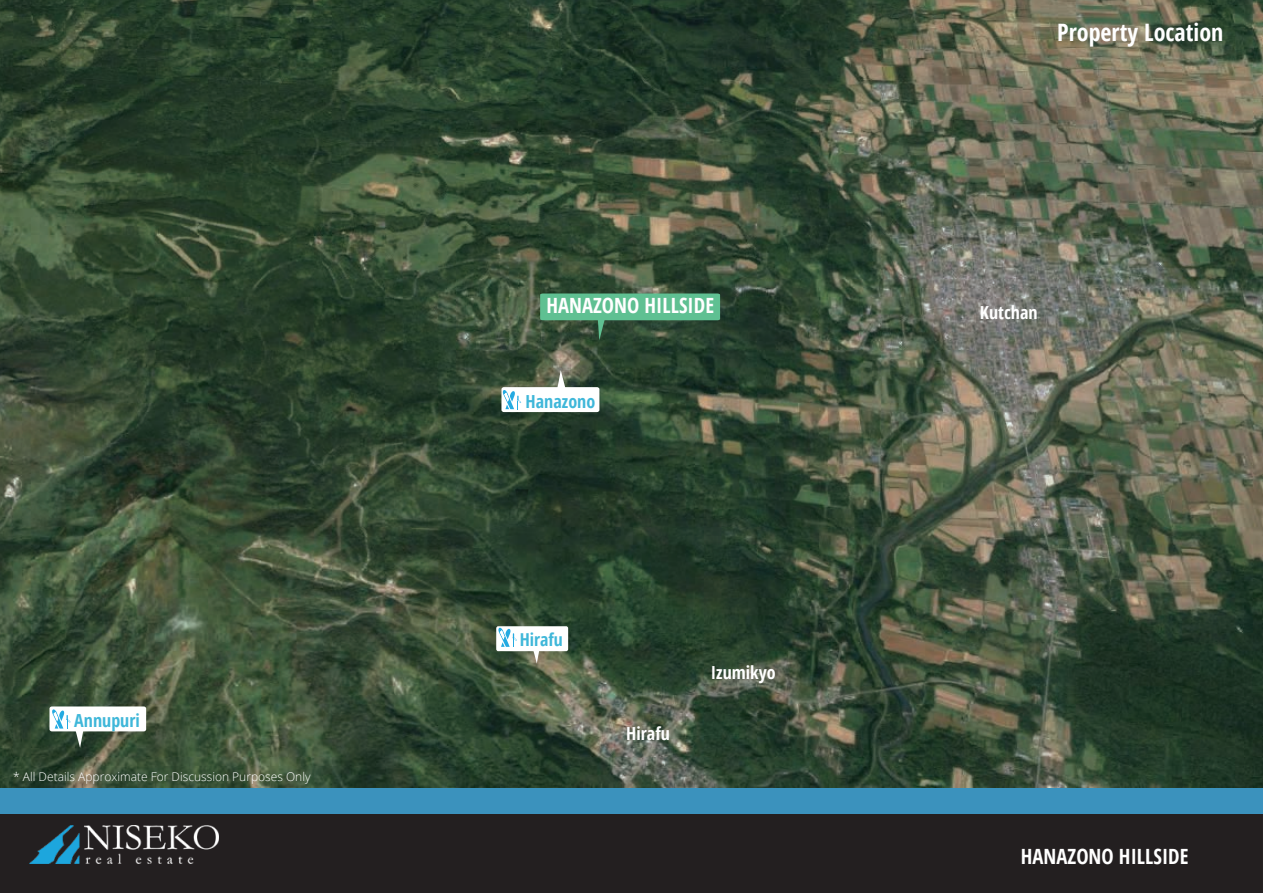
<style>
.page{position:relative;width:1263px;height:893px;background:#fff}
.page>*{position:absolute;margin:0;border:0;box-sizing:border-box;transform-origin:0 0}
.t1{font:700 condensed 24px "Open Sans";color:#fff}
.t2{font:700 condensed 21px "Open Sans";color:#fff}
.t3{font:700 condensed 18px "Open Sans";color:#fff}
.t4{font:700 condensed 18px "Open Sans";color:#3fb7d9}
.t5{font:700 condensed 17.85px "Open Sans";color:#3fb7d9}
.t6{font:300 12px "Open Sans";color:#fff}
</style>
<div class="page">
<img style="left:0;top:0;width:1263px;height:788px">
<svg style="left:515px;top:489px;width:13px;height:37px"></svg>
<div style="left:496px;top:626px;width:72px;height:25px;background:#fff;border-radius:2px"></div>
<svg style="left:531px;top:651px;width:10px;height:12px"></svg>
<svg style="left:498px;top:628px;width:19px;height:19px"></svg>
<div style="left:501px;top:387px;width:98px;height:25px;background:#fff;border-radius:2px"></div>
<svg style="left:556px;top:370px;width:11px;height:18px"></svg>
<svg style="left:503px;top:390px;width:18px;height:19px"></svg>
<div style="left:0;top:813px;width:1263px;height:80px;background:#231f20"></div>
<img style="left:30px;top:826px;width:189px;height:38px">
<div style="left:0;top:788px;width:1263px;height:25px;background:#3b92bd"></div>
<div style="left:49px;top:706px;width:97px;height:25px;background:#fff;border-radius:2px"></div>
<svg style="left:52px;top:709px;width:32px;height:39px"></svg>
<svg style="left:540px;top:293px;width:180px;height:47px;background:#4b8d6a"></svg>
<h3 class="t4" style="left:74px;top:708px;width:67px">Annupuri</h3>
<p class="t6" style="left:13px;top:769px;width:299px">* All Details Approximate For Discussion Purposes Only</p>
<h1 class="t1" style="left:1057px;top:16px;width:168px">Property Location</h1>
<h2 class="t2" style="left:546px;top:291px;width:169px">HANAZONO HILLSIDE</h2>
<h3 class="t3" style="left:980px;top:299px;width:59px">Kutchan</h3>
<h3 class="t4" style="left:526px;top:389px;width:71px">Hanazono</h3>
<h3 class="t5" style="left:520px;top:627px;width:45px">Hirafu</h3>
<h3 class="t3" style="left:626px;top:720px;width:45px">Hirafu</h3>
<h3 class="t3" style="left:711px;top:659px;width:66px">Izumikyo</h3>
<h2 class="t2" style="left:1021px;top:841px;width:169px">HANAZONO HILLSIDE</h2>
</div>
